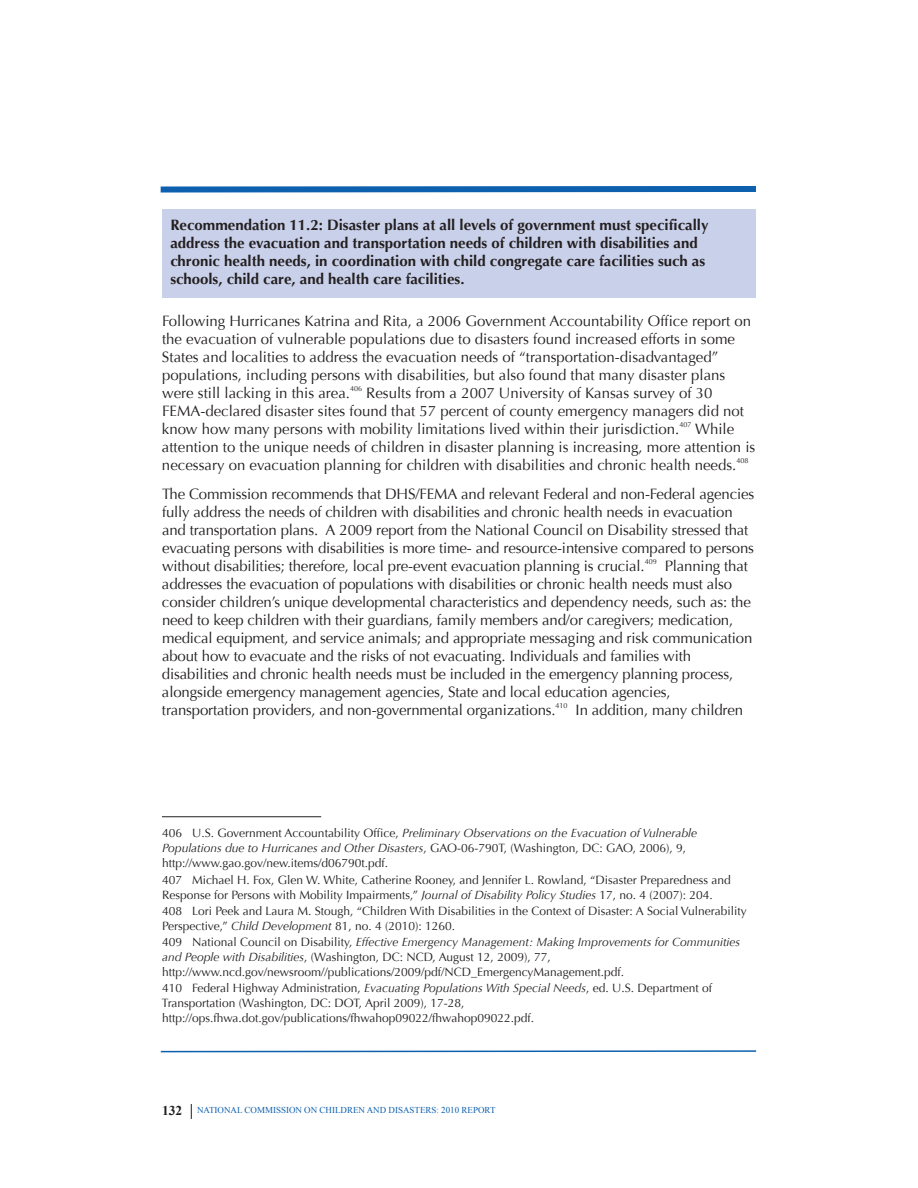
<style>
.page{position:relative;width:918px;height:1188px;background:#fff}
.page>*{position:absolute;margin:0;border:0;box-sizing:border-box;transform-origin:0 0}
.t1{font:15px/18px "Optima";letter-spacing:-.01em;color:#231f20}
.t2{font:700 15px/18px "Optima";color:#231f20}
.t3{font:12px/15.3px "Optima";color:#231f20}
.t4{font:9px "Times New Roman";color:#0d60ae}
.t5{font:7.2px "Optima";color:#231f20}
.s1{font-style:italic}
.s2{font-weight:700;font-size:13.5px;color:#231f20}
</style>
<div class="page">
<div style="left:162px;top:209px;width:594px;height:89px;background:#c9d0e9"></div>
<svg style="left:160px;top:186px;width:596px;height:7px;background:#2f76b9"></svg>
<svg style="left:160px;top:1050px;width:597px;height:3px;background:#85afd6"></svg>
<svg style="left:191px;top:1104px;width:1px;height:15px"></svg>
<hr style="left:162px;top:816px;width:159px;height:1px;background:#231f20">
<p class="t2" style="left:170px;top:216px;width:540px">Recommendation 11.2: Disaster plans at all levels of government must specifically address the evacuation and transportation needs of children with disabilities and chronic health needs, in coordination with child congregate care facilities such as schools, child care, and health care facilities.</p>
<p class="t1" style="left:162px;top:313px;width:591px">Following Hurricanes Katrina and Rita, a 2006 Government Accountability Office report on the evacuation of vulnerable populations due to disasters found increased efforts in some States and localities to address the evacuation needs of “transportation-disadvantaged” populations, including persons with disabilities, but also found that many disaster plans were still lacking in this area.</p>
<p class="t5" style="left:350px;top:385px;width:14px">406</p>
<p class="t1" style="left:162px;top:385px;width:584px;text-indent:204px">Results from a 2007 University of Kansas survey of 30<br>FEMA-declared disaster sites found that 57 percent of county emergency managers did not know how many persons with mobility limitations lived within their jurisdiction.</p>
<p class="t5" style="left:679px;top:421px;width:14px">407</p>
<p class="t1" style="left:162px;top:421px;width:595px;text-indent:533px">While attention to the unique needs of children in disaster planning is increasing, more attention is necessary on evacuation planning for children with disabilities and chronic health needs.</p>
<p class="t5" style="left:736px;top:457px;width:14px">408</p>
<p class="t1" style="left:162px;top:485px;width:594px">The Commission recommends that DHS/FEMA and relevant Federal and non-Federal agencies fully address the needs of children with disabilities and chronic health needs in evacuation and transportation plans. A 2009 report from the National Council on Disability stressed that evacuating persons with disabilities is more time- and resource-intensive compared to persons without disabilities; therefore, local pre-event evacuation planning is crucial.</p>
<p class="t5" style="left:645px;top:558px;width:14px">409</p>
<p class="t1" style="left:162px;top:557px;width:592px;text-indent:503px">Planning that addresses the evacuation of populations with disabilities or chronic health needs must also consider children’s unique developmental characteristics and dependency needs, such as: the need to keep children with their guardians, family members and/or caregivers; medication, medical equipment, and service animals; and appropriate messaging and risk communication about how to evacuate and the risks of not evacuating. Individuals and families with disabilities and chronic health needs must be included in the emergency planning process, alongside emergency management agencies, State and local education agencies, transportation providers, and non-governmental organizations.</p>
<p class="t5" style="left:556px;top:702px;width:14px">410</p>
<p class="t1" style="left:576px;top:701px;width:169px">In addition, many children</p>
<p class="t3" style="left:162px;top:826px;width:586px">406 U.S. Government Accountability Office, <span class="s1">Preliminary Observations on the Evacuation of Vulnerable Populations due to Hurricanes and Other Disasters</span>, GAO-06-790T, (Washington, DC: GAO, 2006), 9, http://www.gao.gov/new.items/d06790t.pdf.<br>407 Michael H. Fox, Glen W. White, Catherine Rooney, and Jennifer L. Rowland, “Disaster Preparedness and Response for Persons with Mobility Impairments,” <span class="s1">Journal of Disability Policy Studies</span> 17, no. 4 (2007): 204.<br>408 Lori Peek and Laura M. Stough, “Children With Disabilities in the Context of Disaster: A Social Vulnerability Perspective,” <span class="s1">Child Development</span> 81, no. 4 (2010): 1260.<br>409 National Council on Disability, <span class="s1">Effective Emergency Management: Making Improvements for Communities and People with Disabilities</span>, (Washington, DC: NCD, August 12, 2009), 77, http://www.ncd.gov/newsroom//publications/2009/pdf/NCD_EmergencyManagement.pdf.<br>410 Federal Highway Administration, <span class="s1">Evacuating Populations With Special Needs</span>, ed. U.S. Department of Transportation (Washington, DC: DOT, April 2009), 17-28, http://ops.fhwa.dot.gov/publications/fhwahop09022/fhwahop09022.pdf.</p>
<p class="t4" style="left:162px;top:1105px;width:335px"><span class="s2">132</span> NATIONAL COMMISSION ON CHILDREN AND DISASTERS: 2010 REPORT</p>
</div>
